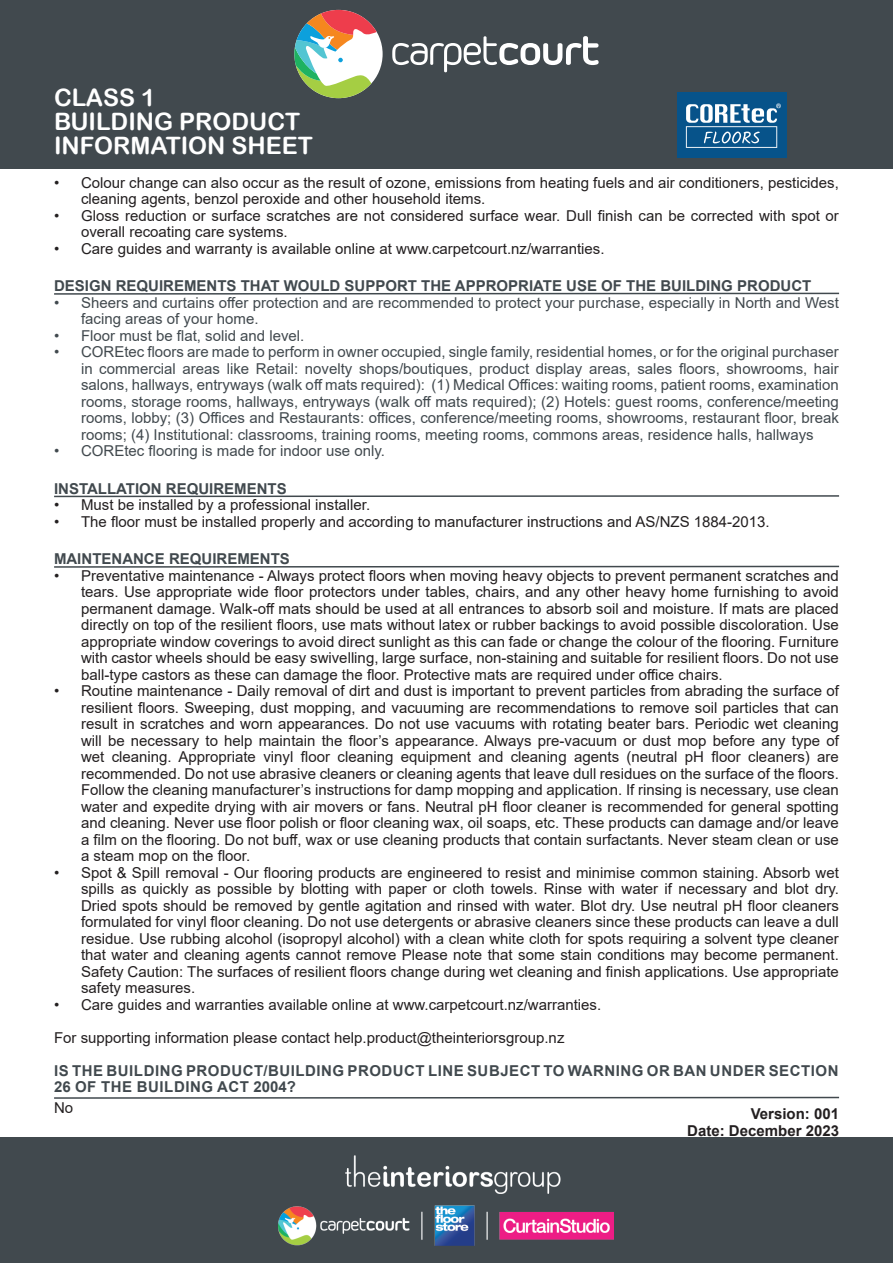
<style>
.page{position:relative;width:893px;height:1263px;background:#fff}
.page>*{position:absolute;margin:0;border:0;box-sizing:border-box;transform-origin:0 0}
.t1{font:24px "Arial Rounded MT Bold";color:#fff}
.t2{font:15px/16.5px "Arial";color:#231f20;text-align:justify}
.t3{font:15px/16.5px "Arial";color:#41494e}
.t4{font:700 15px "Arial";color:#41494e}
.t5{font:700 15px/16.5px "Arial";letter-spacing:.035em;color:#41494e}
.t6{font:700 15px "Arial";color:#231f20}
</style>
<div class="page">
<div style="left:0;top:1138px;width:893px;height:125px;background:#41494e"></div>
<img style="left:279px;top:1156px;width:335px;height:89px">
<div style="left:0;top:0;width:893px;height:169px;background:#41494e"></div>
<svg style="left:392px;top:36px;width:207px;height:36px"></svg>
<div style="left:294px;top:10px;width:89px;height:88px;background:#fff;border-radius:50%"></div>
<svg style="left:294px;top:10px;width:83px;height:88px"></svg>
<div style="left:677px;top:93px;width:109px;height:65px;background:#07538a"></div>
<svg style="left:686px;top:104px;width:94px;height:44px"></svg>
<svg style="left:54px;top:292px;width:786px;height:3px"></svg>
<svg style="left:54px;top:495px;width:786px;height:3px"></svg>
<svg style="left:54px;top:565px;width:786px;height:3px"></svg>
<svg style="left:54px;top:1096px;width:786px;height:3px"></svg>
<p class="t1" style="left:54px;top:83px;width:103px">CLASS 1</p>
<p class="t1" style="left:54px;top:107px;width:248px">BUILDING PRODUCT</p>
<p class="t1" style="left:54px;top:131px;width:260px">INFORMATION SHEET</p>
<p class="t2" style="left:81px;top:174px;width:759px;text-indent:-27px">• Colour change can also occur as the result of ozone, emissions from heating fuels and air conditioners, pesticides, cleaning agents, benzol peroxide and other household items.</p>
<p class="t2" style="left:81px;top:207px;width:759px;text-indent:-27px">• Gloss reduction or surface scratches are not considered surface wear. Dull finish can be corrected with spot or overall recoating care systems.</p>
<p class="t2" style="left:54px;top:240px;width:552px">• Care guides and warranty is available online at www.carpetcourt.nz/warranties.</p>
<p class="t4" style="left:54px;top:275px;width:759px">DESIGN REQUIREMENTS THAT WOULD SUPPORT THE APPROPRIATE USE OF THE BUILDING PRODUCT</p>
<p class="t3" style="left:81px;top:294px;width:759px;text-indent:-27px">• Sheers and curtains offer protection and are recommended to protect your purchase, especially in North and West facing areas of your home.</p>
<p class="t3" style="left:54px;top:327px;width:252px">• Floor must be flat, solid and level.</p>
<p class="t3" style="left:81px;top:344px;width:759px;text-align:justify;text-indent:-27px">• COREtec floors are made to perform in owner occupied, single family, residential homes, or for the original purchaser in commercial areas like Retail: novelty shops/boutiques, product display areas, sales floors, showrooms, hair salons, hallways, entryways (walk off mats required): (1) Medical Offices: waiting rooms, patient rooms, examination rooms, storage rooms, hallways, entryways (walk off mats required); (2) Hotels: guest rooms, conference/meeting rooms, lobby; (3) Offices and Restaurants: offices, conference/meeting rooms, showrooms, restaurant floor, break rooms; (4) Institutional: classrooms, training rooms, meeting rooms, commons areas, residence halls, hallways</p>
<p class="t3" style="left:54px;top:443px;width:333px">• COREtec flooring is made for indoor use only.</p>
<p class="t4" style="left:54px;top:478px;width:234px">INSTALLATION REQUIREMENTS</p>
<p class="t2" style="left:54px;top:497px;width:318px">• Must be installed by a professional installer.</p>
<p class="t2" style="left:54px;top:513px;width:717px">• The floor must be installed properly and according to manufacturer instructions and AS/NZS 1884-2013.</p>
<p class="t4" style="left:54px;top:548px;width:237px">MAINTENANCE REQUIREMENTS</p>
<p class="t2" style="left:81px;top:567px;width:759px;text-indent:-27px">• Preventative maintenance - Always protect floors when moving heavy objects to prevent permanent scratches and tears. Use appropriate wide floor protectors under tables, chairs, and any other heavy home furnishing to avoid permanent damage. Walk-off mats should be used at all entrances to absorb soil and moisture. If mats are placed directly on top of the resilient floors, use mats without latex or rubber backings to avoid possible discoloration. Use appropriate window coverings to avoid direct sunlight as this can fade or change the colour of the flooring. Furniture with castor wheels should be easy swivelling, large surface, non-staining and suitable for resilient floors. Do not use ball-type castors as these can damage the floor. Protective mats are required under office chairs.</p>
<p class="t2" style="left:81px;top:683px;width:759px;text-indent:-27px">• Routine maintenance - Daily removal of dirt and dust is important to prevent particles from abrading the surface of resilient floors. Sweeping, dust mopping, and vacuuming are recommendations to remove soil particles that can result in scratches and worn appearances. Do not use vacuums with rotating beater bars. Periodic wet cleaning will be necessary to help maintain the floor’s appearance. Always pre-vacuum or dust mop before any type of wet cleaning. Appropriate vinyl floor cleaning equipment and cleaning agents (neutral pH floor cleaners) are recommended. Do not use abrasive cleaners or cleaning agents that leave dull residues on the surface of the floors.<br>Follow the cleaning manufacturer’s instructions for damp mopping and application. If rinsing is necessary, use clean water and expedite drying with air movers or fans. Neutral pH floor cleaner is recommended for general spotting and cleaning. Never use floor polish or floor cleaning wax, oil soaps, etc. These products can damage and/or leave a film on the flooring. Do not buff, wax or use cleaning products that contain surfactants. Never steam clean or use a steam mop on the floor.</p>
<p class="t2" style="left:81px;top:864px;width:759px;text-indent:-27px">• Spot &amp; Spill removal - Our flooring products are engineered to resist and minimise common staining. Absorb wet spills as quickly as possible by blotting with paper or cloth towels. Rinse with water if necessary and blot dry.<br>Dried spots should be removed by gentle agitation and rinsed with water. Blot dry. Use neutral pH floor cleaners formulated for vinyl floor cleaning. Do not use detergents or abrasive cleaners since these products can leave a dull residue. Use rubbing alcohol (isopropyl alcohol) with a clean white cloth for spots requiring a solvent type cleaner that water and cleaning agents cannot remove Please note that some stain conditions may become permanent.<br>Safety Caution: The surfaces of resilient floors change during wet cleaning and finish applications. Use appropriate safety measures.</p>
<p class="t2" style="left:54px;top:996px;width:549px">• Care guides and warranties available online at www.carpetcourt.nz/warranties.</p>
<p class="t2" style="left:54px;top:1029px;width:512px">For supporting information please contact help.product@theinteriorsgroup.nz</p>
<p class="t5" style="left:54px;top:1062px;width:786px">IS THE BUILDING PRODUCT/BUILDING PRODUCT LINE SUBJECT TO WARNING OR BAN UNDER SECTION<br>26 OF THE BUILDING ACT 2004?</p>
<p class="t2" style="left:54px;top:1100px;width:21px">No</p>
<p class="t6" style="left:751px;top:1103px;width:90px">Version: 001</p>
<p class="t6" style="left:687px;top:1120px;width:153px">Date: December 2023</p>
</div>
